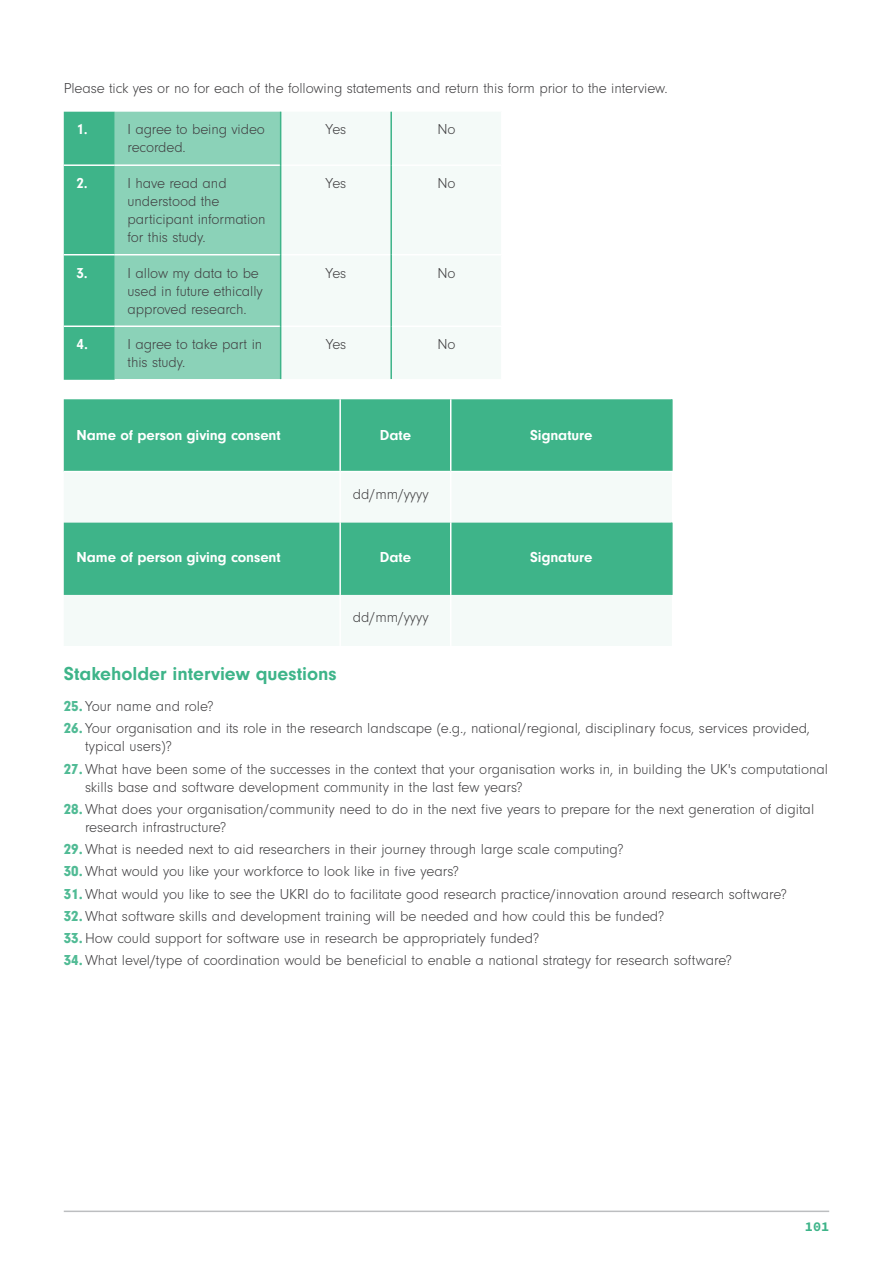
<style>
.page{position:relative;width:893px;height:1263px;background:#fff}
.page>*{position:absolute;margin:0;border:0;box-sizing:border-box;transform-origin:0 0}
.t1{font:700 19.5px "Neuzeit Gro";color:#3eb489}
.t2{font:300 15px/18px "Neuzeit Gro";letter-spacing:-.005em;color:#414042}
.t3{font:700 15px "Neuzeit Gro";letter-spacing:-.005em;color:#fff}
.t4{font:13.5px "Source Code Variable";color:#3eb489}
.s1{font-weight:900;color:#51bb95}
</style>
<div class="page">
<hr style="left:64px;top:1210px;width:765px;height:2px;background:#bcbec0">
<svg style="left:64px;top:112px;width:216px;height:268px;background:#79cbad"></svg>
<div style="left:281px;top:112px;width:220px;height:267px;background:#f4faf8"></div>
<hr style="left:64px;top:254px;width:51px;height:1px;background:#fff">
<hr style="left:64px;top:325px;width:51px;height:2px;background:#fff">
<hr style="left:64px;top:164px;width:51px;height:2px;background:#fff">
<hr style="left:115px;top:164px;width:165px;height:2px;background:#fff">
<hr style="left:281px;top:164px;width:109px;height:2px;background:#fff">
<hr style="left:392px;top:164px;width:110px;height:2px;background:#fff">
<hr style="left:115px;top:379px;width:166px;height:1px;background:#fff">
<hr style="left:115px;top:254px;width:165px;height:1px;background:#fff">
<hr style="left:281px;top:254px;width:109px;height:1px;background:#fff">
<hr style="left:392px;top:254px;width:110px;height:1px;background:#fff">
<hr style="left:115px;top:325px;width:165px;height:2px;background:#fff">
<hr style="left:281px;top:325px;width:109px;height:2px;background:#fff">
<hr style="left:392px;top:325px;width:110px;height:2px;background:#fff">
<hr style="left:280px;top:112px;width:1px;height:53px;background:#3eb489">
<hr style="left:280px;top:165px;width:1px;height:90px;background:#3eb489">
<hr style="left:280px;top:255px;width:1px;height:71px;background:#3eb489">
<hr style="left:280px;top:326px;width:1px;height:53px;background:#3eb489">
<hr style="left:390px;top:112px;width:2px;height:53px;background:#3eb489">
<hr style="left:390px;top:165px;width:2px;height:90px;background:#3eb489">
<hr style="left:390px;top:255px;width:2px;height:71px;background:#3eb489">
<hr style="left:390px;top:326px;width:2px;height:53px;background:#3eb489">
<div style="left:64px;top:399px;width:607px;height:72px;background:#3eb489"></div>
<div style="left:64px;top:473px;width:608px;height:173px;background:#f4faf8"></div>
<div style="left:64px;top:523px;width:607px;height:72px;background:#3eb489"></div>
<hr style="left:339px;top:399px;width:2px;height:72px;background:#fff">
<hr style="left:339px;top:523px;width:2px;height:72px;background:#fff">
<hr style="left:450px;top:523px;width:1px;height:72px;background:#fff">
<hr style="left:450px;top:399px;width:1px;height:72px;background:#fff">
<hr style="left:450px;top:472px;width:1px;height:51px;background:#fff">
<hr style="left:339px;top:472px;width:2px;height:51px;background:#fff">
<hr style="left:339px;top:595px;width:2px;height:51px;background:#fff">
<hr style="left:450px;top:595px;width:1px;height:51px;background:#fff">
<hr style="left:671px;top:399px;width:2px;height:72px;background:#3eb489">
<hr style="left:671px;top:523px;width:2px;height:72px;background:#3eb489">
<p class="t2" style="left:64px;top:79px;width:605px">Please tick yes or no for each of the following statements and return this form prior to the interview.</p>
<p class="t3" style="left:77px;top:121px;width:13px">1.</p>
<p class="t2" style="left:128px;top:121px;width:139px">I agree to being video recorded.</p>
<p class="t2" style="left:326px;top:121px;width:22px">Yes</p>
<p class="t2" style="left:437px;top:121px;width:20px">No</p>
<p class="t3" style="left:77px;top:175px;width:13px">2.</p>
<p class="t2" style="left:128px;top:174px;width:140px">I have read and understood the participant information for this study.</p>
<p class="t2" style="left:326px;top:174px;width:22px">Yes</p>
<p class="t2" style="left:437px;top:174px;width:20px">No</p>
<p class="t3" style="left:77px;top:264px;width:13px">3.</p>
<p class="t2" style="left:128px;top:264px;width:137px">I allow my data to be used in future ethically approved research.</p>
<p class="t2" style="left:326px;top:264px;width:22px">Yes</p>
<p class="t2" style="left:437px;top:264px;width:20px">No</p>
<p class="t3" style="left:77px;top:336px;width:13px">4.</p>
<p class="t2" style="left:128px;top:335px;width:136px">I agree to take part in this study.</p>
<p class="t2" style="left:326px;top:335px;width:22px">Yes</p>
<p class="t2" style="left:437px;top:335px;width:20px">No</p>
<p class="t3" style="left:77px;top:427px;width:206px">Name of person giving consent</p>
<p class="t3" style="left:380px;top:427px;width:33px">Date</p>
<p class="t3" style="left:530px;top:427px;width:64px">Signature</p>
<p class="t2" style="left:353px;top:485px;width:77px">dd/mm/yyyy</p>
<p class="t3" style="left:77px;top:549px;width:206px">Name of person giving consent</p>
<p class="t3" style="left:380px;top:549px;width:33px">Date</p>
<p class="t3" style="left:530px;top:549px;width:64px">Signature</p>
<p class="t2" style="left:353px;top:608px;width:77px">dd/mm/yyyy</p>
<h1 class="t1" style="left:64px;top:663px;width:275px">Stakeholder interview questions</h1>
<p class="t2" style="left:64px;top:697px;width:151px"><span class="s1">25.</span> Your name and role?</p>
<p class="t2" style="left:85px;top:720px;width:727px;text-indent:-21px"><span class="s1">26.</span> Your organisation and its role in the research landscape (e.g., national/regional, disciplinary focus, services provided, typical users)?</p>
<p class="t2" style="left:85px;top:760px;width:745px;text-indent:-21px"><span class="s1">27.</span>What have been some of the successes in the context that your organisation works in, in building the UK's computational skills base and software development community in the last few years?</p>
<p class="t2" style="left:85px;top:800px;width:731px;text-indent:-21px"><span class="s1">28.</span>What does your organisation/community need to do in the next five years to prepare for the next generation of digital research infrastructure?</p>
<p class="t2" style="left:64px;top:838px;width:725px;line-height:22.2px"><span class="s1">29.</span>What is needed next to aid researchers in their journey through large scale computing?<br><span class="s1">30.</span>What would you like your workforce to look like in five years?<br><span class="s1">31.</span>What would you like to see the UKRI do to facilitate good research practice/innovation around research software?<br><span class="s1">32.</span>What software skills and development training will be needed and how could this be funded?<br><span class="s1">33.</span>How could support for software use in research be appropriately funded?<br><span class="s1">34.</span>What level/type of coordination would be beneficial to enable a national strategy for research software?</p>
<p class="t4" style="left:805px;top:1216px;width:26px">101</p>
</div>
